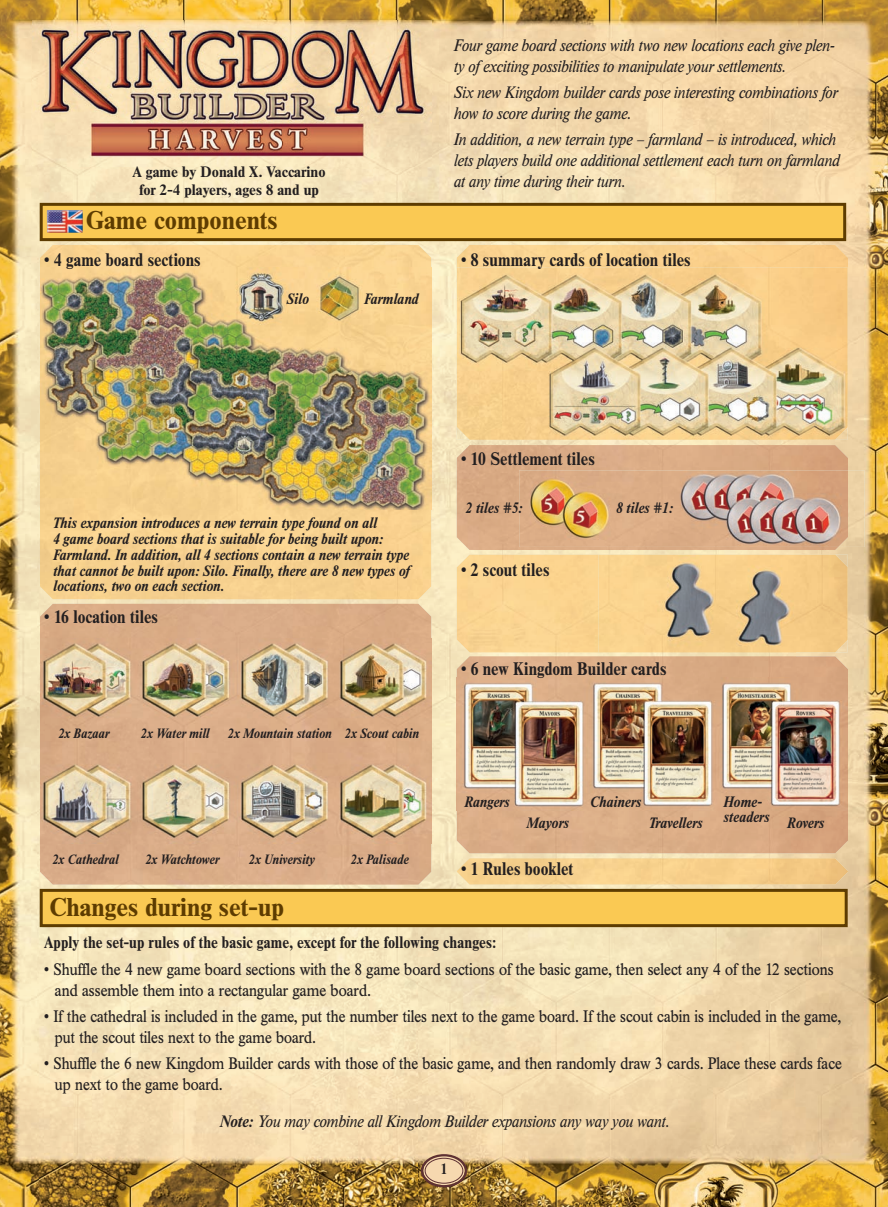
<style>
.page{position:relative;width:888px;height:1207px;background:#fff}
.page>*{position:absolute;margin:0;border:0;box-sizing:border-box;transform-origin:0 0}
.t1{font:700 25.5px "Times BQ";color:#5d3c01}
.t2{font:700 18px "Times BQ";letter-spacing:.005em;color:#231f20;scale:.9 1}
.t3{font:italic 16.5px/21px "Times BQ";color:#231f20;scale:.9 1}
.t4{font:16.5px/21px "Times BQ";color:#231f20;scale:.89 1}
.t5{font:16.5px/21px "Times BQ";color:#231f20;scale:.9 1}
.t6{font:700 16.5px "Times BQ";letter-spacing:.005em;color:#231f20;scale:.9 1}
.t7{font:italic 700 15px/15.8px "Times BQ";color:#231f20;scale:.9 1}
.t8{font:700 15px/18px "Times BQ";color:#231f20;text-align:center}
.t9{font:700 15px "Times BQ";color:#231f20;scale:.9 1}
.t10{font:italic 700 13.5px "Times BQ";color:#231f20;scale:.9 1}
.s1{font-weight:700}
</style>
<div class="page">
<img style="left:0;top:0;width:888px;height:38px">
<img style="left:0;top:38px;width:39px;height:1169px">
<img style="left:418px;top:38px;width:470px;height:216px">
<img style="left:39px;top:166px;width:379px;height:88px">
<img style="left:39px;top:254px;width:54px;height:953px">
<img style="left:418px;top:254px;width:53px;height:953px">
<img style="left:795px;top:254px;width:93px;height:953px">
<img style="left:471px;top:440px;width:324px;height:5px">
<img style="left:471px;top:550px;width:324px;height:4px">
<img style="left:471px;top:652px;width:324px;height:4px">
<img style="left:93px;top:884px;width:325px;height:323px">
<img style="left:471px;top:853px;width:324px;height:354px">
<div style="left:41px;top:204px;width:804px;height:36px;background:#fac953"></div>
<div style="left:40px;top:203px;width:806px;height:38px;border:3px solid #5d3c01"></div>
<div style="left:41px;top:890px;width:805px;height:35px;background:#fac953"></div>
<div style="left:40px;top:889px;width:808px;height:38px;border:3px solid #5d3c01"></div>
<img style="left:457px;top:656px;width:391px;height:197px">
<img style="left:457px;top:858px;width:391px;height:26px">
<div style="left:457px;top:554px;width:142px;height:98px;background:#fbd590"></div>
<img style="left:457px;top:245px;width:391px;height:22px">
<div style="left:40px;top:245px;width:391px;height:22px;background:#fbd491"></div>
<div style="left:40px;top:510px;width:48px;height:89px;background:#f6d08c"></div>
<img style="left:457px;top:445px;width:391px;height:105px">
<div style="left:40px;top:604px;width:391px;height:280px;background:#d9ac87"></div>
<img style="left:47px;top:210px;width:36px;height:23px">
<img style="left:40px;top:267px;width:391px;height:243px">
<img style="left:457px;top:267px;width:391px;height:173px">
<img style="left:848px;top:470px;width:17px;height:77px">
<img style="left:519px;top:470px;width:329px;height:77px">
<img style="left:599px;top:554px;width:249px;height:98px">
<img style="left:457px;top:677px;width:391px;height:134px">
<img style="left:40px;top:638px;width:391px;height:205px">
<img style="left:33px;top:20px;width:399px;height:146px">
<svg style="left:423px;top:1156px;width:42px;height:29px"></svg>
<div style="left:421px;top:1154px;width:46px;height:33px;border:2px solid #5e3133;border-radius:50%"></div>
<div style="left:425px;top:1158px;width:38px;height:25px;border:1px solid #5e3133;border-radius:50%"></div>
<p class="t8" style="left:132px;top:163px;width:195px">A game by Donald X. Vaccarino for 2-4 players, ages 8 and up</p>
<h1 class="t1" style="left:86px;top:205px;width:193px">Game components</h1>
<p class="t2" style="left:44px;top:249px;width:175px">• 4 game board sections</p>
<p class="t7" style="left:286px;top:291px;width:26px">Silo</p>
<p class="t7" style="left:364px;top:291px;width:62px">Farmland</p>
<p class="t3" style="left:453px;top:35px;width:425px">Four game board sections with two new locations each give plen&shy;ty of exciting possibilities to manipulate your settlements.</p>
<p class="t3" style="left:453px;top:82px;width:428px">Six new Kingdom builder cards pose interesting combinations for how to score during the game.</p>
<p class="t3" style="left:453px;top:129px;width:430px">In addition, a new terrain type – farmland – is introduced, which lets players build one additional settlement each turn on farmland at any time during their turn.</p>
<p class="t2" style="left:461px;top:249px;width:257px">• 8 summary cards of location tiles</p>
<p class="t7" style="left:53px;top:515px;width:398px">This expansion introduces a new terrain type found on all<br>4 game board sections that is suitable for being built upon:<br>Farmland. In addition, all 4 sections contain a new terrain type that cannot be built upon: Silo. Finally, there are 8 new types of locations, two on each section.</p>
<p class="t2" style="left:44px;top:606px;width:128px">• 16 location tiles</p>
<p class="t10" style="left:58px;top:726px;width:58px">2x Bazaar</p>
<p class="t10" style="left:140px;top:726px;width:78px">2x Water mill</p>
<p class="t10" style="left:228px;top:726px;width:214px">2x Mountain station 2x Scout cabin</p>
<p class="t10" style="left:52px;top:852px;width:75px">2x Cathedral</p>
<p class="t10" style="left:145px;top:852px;width:84px">2x Watchtower</p>
<p class="t10" style="left:249px;top:852px;width:75px">2x University</p>
<p class="t10" style="left:351px;top:852px;width:66px">2x Palisade</p>
<h1 class="t1" style="left:49px;top:892px;width:236px">Changes during set-up</h1>
<p class="t2" style="left:461px;top:448px;width:150px">• 10 Settlement tiles</p>
<p class="t7" style="left:465px;top:500px;width:64px">2 tiles #5:</p>
<p class="t7" style="left:616px;top:500px;width:64px">8 tiles #1:</p>
<p class="t2" style="left:461px;top:559px;width:100px">• 2 scout tiles</p>
<p class="t2" style="left:461px;top:658px;width:230px">• 6 new Kingdom Builder cards</p>
<p class="t7" style="left:464px;top:794px;width:51px">Rangers</p>
<p class="t7" style="left:590px;top:794px;width:58px">Chainers</p>
<p class="t7" style="left:526px;top:815px;width:48px">Mayors</p>
<p class="t7" style="left:649px;top:815px;width:61px">Travellers</p>
<p class="t7" style="left:787px;top:815px;width:43px">Rovers</p>
<p class="t7" style="left:723px;top:794px;width:52px">Home&shy;steaders</p>
<p class="t2" style="left:461px;top:858px;width:126px">• 1 Rules booklet</p>
<p class="t6" style="left:44px;top:933px;width:504px">Apply the set-up rules of the basic game, except for the following changes:</p>
<p class="t5" style="left:55px;top:958px;width:867px;text-indent:-11px">• Shuffle the 4 new game board sections with the 8 game board sections of the basic game, then select any 4 of the 12 sections and assemble them into a rectangular game board.</p>
<p class="t4" style="left:55px;top:1006px;width:885px;text-indent:-11px">• If the cathedral is included in the game, put the number tiles next to the game board. If the scout cabin is included in the game, put the scout tiles next to the game board.</p>
<p class="t4" style="left:55px;top:1053px;width:886px;text-indent:-11px">• Shuffle the 6 new Kingdom Builder cards with those of the basic game, and then randomly draw 3 cards. Place these cards face up next to the game board.</p>
<p class="t3" style="left:219px;top:1111px;width:500px"><span class="s1">Note:</span> You may combine all Kingdom Builder expansions any way you want.</p>
<p class="t9" style="left:441px;top:1160px;width:9px">1</p>
</div>
